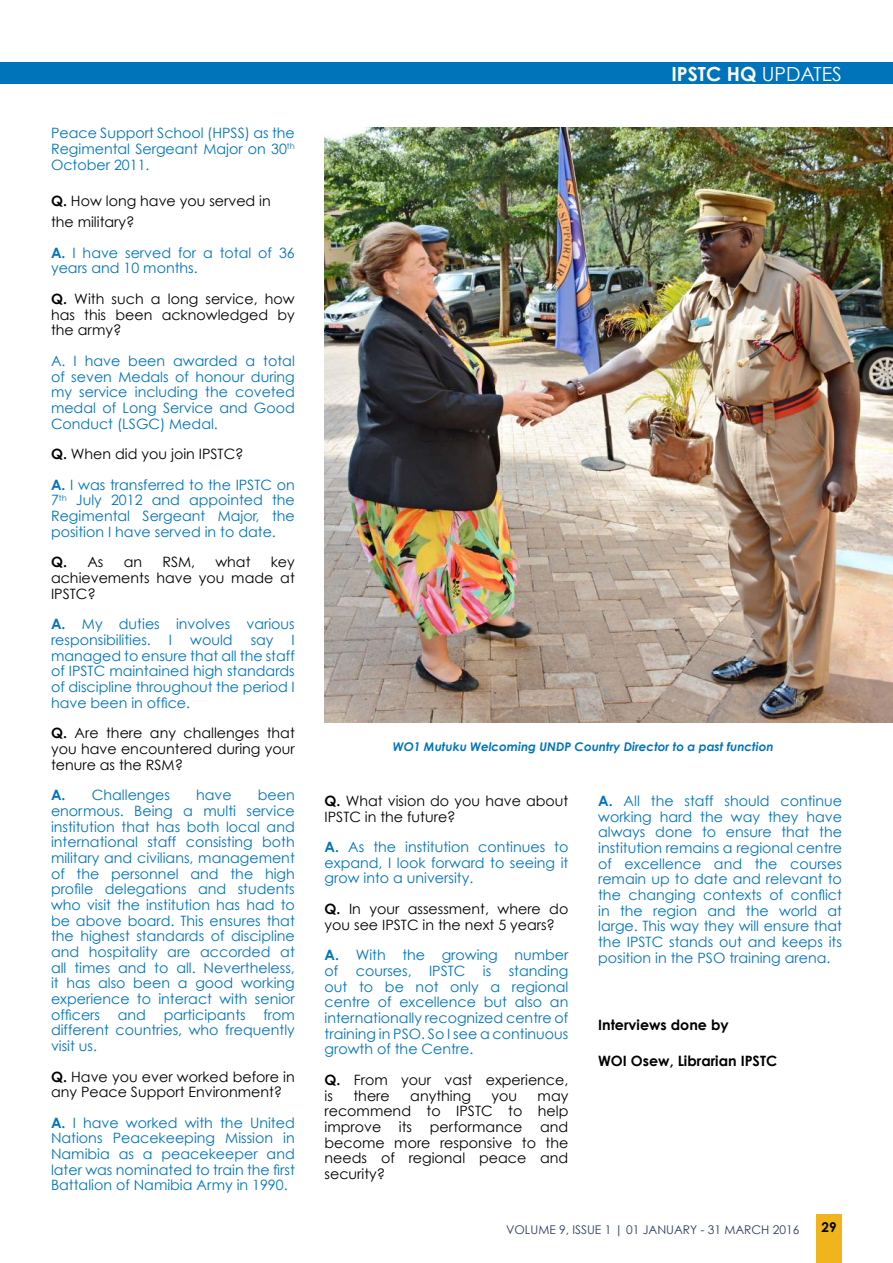
<style>
.page{position:relative;width:893px;height:1263px;background:#fff}
.page>*{position:absolute;margin:0;border:0;box-sizing:border-box;transform-origin:0 0}
.t1{font:700 19.5px "Century Gothic";color:#fff}
.t2{font:14.25px/15.6px "Century Gothic";color:#0074bb;text-align:justify}
.t3{font:14.25px/15.6px "Century Gothic";color:#000}
.t4{font:700 14.25px "Century Gothic";color:#000}
.t5{font:700 13.5px "Century Gothic";color:#000}
.t6{font:italic 700 12px "Century Gothic";color:#0074bb}
.t7{font:12px "Century Gothic";color:#2b3e5e}
.s1{font-weight:700}
.s2{font-weight:700;color:#000}
.s3{color:#000}
.s4{font-weight:400}
</style>
<div class="page">
<div style="left:0;top:63px;width:893px;height:21px;background:#0074bb"></div>
<div style="left:816px;top:1214px;width:26px;height:49px;background:#f0b41c"></div>
<img style="left:325px;top:128px;width:568px;height:595px">
<p class="t2" style="left:51px;top:125px;width:245px">Peace Support School (HPSS) as the Regimental Sergeant Major on 30<sup>th </sup>October 2011.</p>
<p class="t3" style="left:51px;top:190px;width:221px;line-height:21.3px"><span class="s1">Q.</span> How long have you served in the military?</p>
<p class="t2" style="left:51px;top:245px;width:245px"><span class="s1">A.</span> I have served for a total of 36 years and 10 months.</p>
<p class="t3" style="left:51px;top:291px;width:245px;text-align:justify"><span class="s1">Q.</span> With such a long service, how has this been acknowledged by the army?</p>
<p class="t2" style="left:51px;top:353px;width:245px">A. I have been awarded a total of seven Medals of honour during my service including the coveted medal of Long Service and Good Conduct (LSGC) Medal.</p>
<p class="t2" style="left:51px;top:439px;width:245px;line-height:30.6px"><span class="s2">Q.</span> <span class="s3">When did you join IPSTC?<br></span><span class="s1">A.</span> I was transferred to the IPSTC on</p>
<p class="t2" style="left:51px;top:492px;width:245px">7<sup>th</sup> July 2012 and appointed the Regimental Sergeant Major, the position I have served in to date.</p>
<p class="t4" style="left:51px;top:553px;width:54px">Q. <span class="s4">As</span></p>
<p class="t3" style="left:124px;top:554px;width:20px">an</p>
<p class="t3" style="left:162px;top:554px;width:34px">RSM,</p>
<p class="t3" style="left:215px;top:554px;width:37px">what</p>
<p class="t3" style="left:51px;top:554px;width:245px;text-align:justify;text-indent:220px">key achievements have you made at IPSTC?</p>
<p class="t2" style="left:51px;top:616px;width:245px"><span class="s1">A.</span> My duties involves various responsibilities.</p>
<p class="t2" style="left:169px;top:632px;width:5px">I</p>
<p class="t2" style="left:190px;top:632px;width:44px">would</p>
<p class="t2" style="left:251px;top:632px;width:24px">say</p>
<p class="t2" style="left:51px;top:632px;width:245px;text-indent:241px">I managed to ensure that all the staff of IPSTC maintained high standards of discipline throughout the period I have been in office.</p>
<p class="t3" style="left:51px;top:725px;width:245px;text-align:justify"><span class="s1">Q.</span> Are there any challenges that you have encountered during your tenure as the RSM?</p>
<p class="t2" style="left:51px;top:787px;width:120px"><span class="s1">A.</span> Challenges</p>
<p class="t2" style="left:196px;top:787px;width:37px">have</p>
<p class="t2" style="left:51px;top:787px;width:245px;text-indent:207px">been enormous. Being a multi service institution that has both local and international staff consisting both military and civilians, management of the personnel and the high profile delegations and students who visit the institution has had to be above board. This ensures that the highest standards of discipline and hospitality are accorded at all times and to all. Nevertheless, it has also been a good working experience to interact with senior officers and participants from different countries, who frequently visit us.</p>
<p class="t3" style="left:51px;top:1068px;width:245px"><span class="s1">Q.</span> Have you ever worked before in any Peace Support Environment?</p>
<p class="t2" style="left:51px;top:1114px;width:245px"><span class="s1">A.</span> I have worked with the United Nations Peacekeeping Mission in Namibia as a peacekeeper and later was nominated to train the first Battalion of Namibia Army in 1990.</p>
<h1 class="t1" style="left:671px;top:62px;width:172px">IPSTC HQ <span class="s4">UPDATES</span></h1>
<p class="t6" style="left:393px;top:739px;width:382px">WO1 Mutuku Welcoming UNDP Country Director to a past function</p>
<p class="t3" style="left:325px;top:793px;width:245px"><span class="s1">Q.</span> What vision do you have about<br>IPSTC in the future?</p>
<p class="t2" style="left:325px;top:839px;width:245px"><span class="s1">A.</span> As the institution continues to expand, I look forward to seeing it grow into a university.</p>
<p class="t3" style="left:325px;top:901px;width:245px"><span class="s1">Q.</span> In your assessment, where do you see IPSTC in the next 5 years?</p>
<p class="t2" style="left:325px;top:947px;width:245px"><span class="s1">A.</span> With the growing number of courses, IPSTC is standing out to be not only a regional centre of excellence but also an internationally recognized centre of training in PSO. So I see a continuous growth of the Centre.</p>
<p class="t3" style="left:325px;top:1072px;width:245px"><span class="s1">Q.</span> From your vast experience, is</p>
<p class="t3" style="left:353px;top:1087px;width:38px">there</p>
<p class="t3" style="left:410px;top:1087px;width:62px">anything</p>
<p class="t3" style="left:491px;top:1087px;width:27px">you</p>
<p class="t3" style="left:325px;top:1087px;width:245px;text-align:justify;text-indent:213px">may recommend to IPSTC to help improve its performance and become more responsive to the needs of regional peace and security?</p>
<p class="t2" style="left:598px;top:793px;width:245px"><span class="s1">A.</span> All the staff should continue working hard the way they have always done to ensure that the institution remains a regional centre of excellence and the courses remain up to date and relevant to the changing contexts of conflict in the region and the world at large. This way they will ensure that the IPSTC stands out and keeps its position in the PSO training arena.</p>
<p class="t4" style="left:598px;top:1015px;width:132px">Interviews done by</p>
<p class="t4" style="left:598px;top:1051px;width:180px">WOI Osew, Librarian IPSTC</p>
<p class="t7" style="left:506px;top:1222px;width:295px">VOLUME 9, ISSUE 1 | 01 JANUARY - 31 MARCH 2016</p>
<p class="t5" style="left:822px;top:1218px;width:17px">29</p>
</div>
